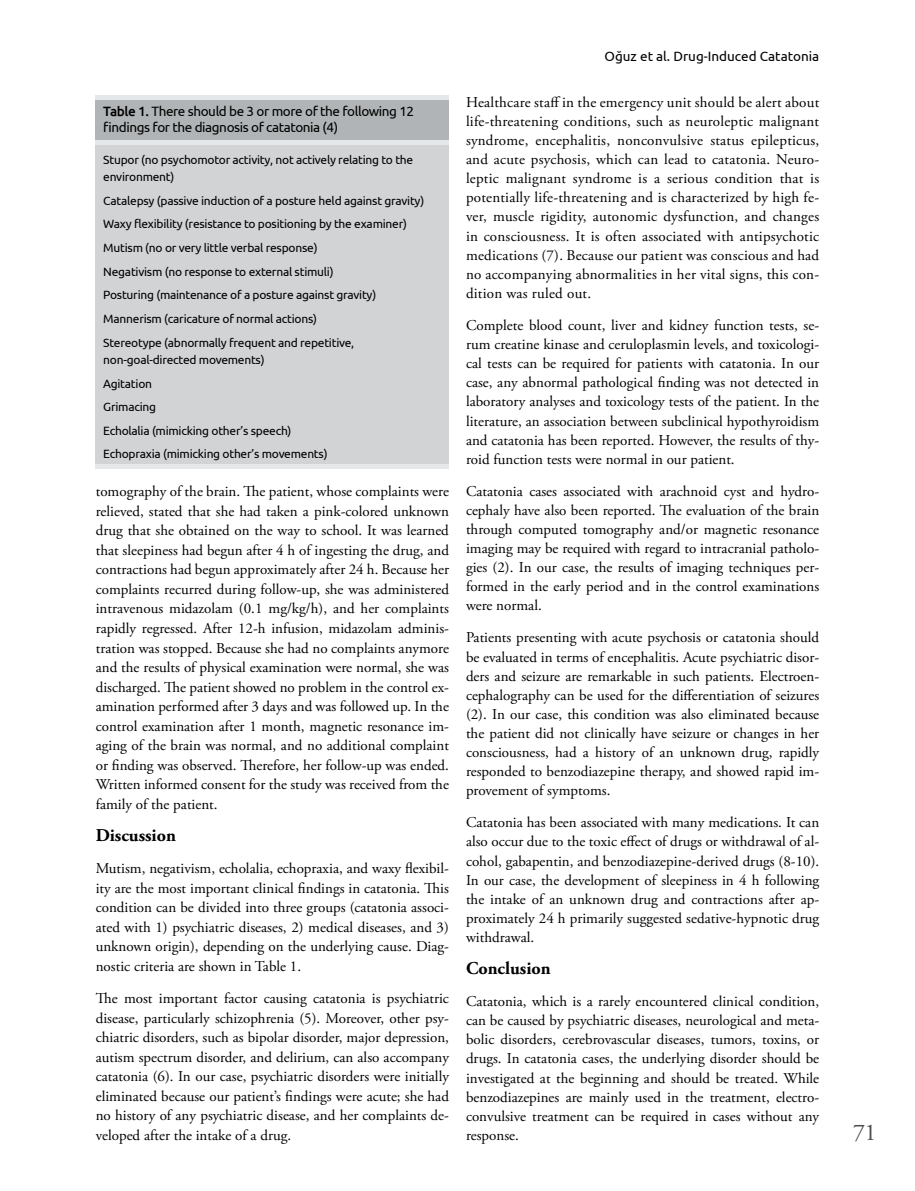
<style>
.page{position:relative;width:915px;height:1191px;background:#fff}
.page>*{position:absolute;margin:0;border:0;box-sizing:border-box;transform-origin:0 0}
.t1{font:24px "Adobe Garamond Pro";color:#4d4d4f}
.t2{font:700 18px "Adobe Garamond Pro";color:#000}
.t3{font:15px/19.2px "Adobe Garamond Pro";color:#000;text-align:justify}
.t4{font:13.5px/16.2px "Ubuntu";letter-spacing:-.03em;color:#000}
.t5{font:13.5px "Ubuntu";color:#000}
.t6{font:12px/23.7px "Ubuntu";letter-spacing:-.02em;color:#000}
.s1{font-weight:500}
</style>
<div class="page">
<div style="left:96px;top:99px;width:353px;height:41px;background:#b1b4b6"></div>
<div style="left:96px;top:144px;width:353px;height:322px;background:#d1d3d4"></div>
<div style="left:96px;top:140px;width:353px;height:5px;background:#e6e7e8"></div>
<hr style="left:96px;top:96px;width:353px;height:4px;background:#e6e7e8">
<hr style="left:96px;top:464px;width:353px;height:4px;background:#e6e7e8">
<p class="t4" style="left:103px;top:103px;width:312px"><span class="s1">Table 1.</span> There should be 3 or more of the following 12 findings for the diagnosis of catatonia (4)</p>
<p class="t6" style="left:103px;top:151px;width:311px;line-height:17.2px">Stupor (no psychomotor activity, not actively relating to the environment)</p>
<p class="t6" style="left:103px;top:188px;width:322px">Catalepsy (passive induction of a posture held against gravity)<br>Waxy flexibility (resistance to positioning by the examiner)<br>Mutism (no or very little verbal response)<br>Negativism (no response to external stimuli)<br>Posturing (maintenance of a posture against gravity)<br>Mannerism (caricature of normal actions)<br>Stereotype (abnormally frequent and repetitive,</p>
<p class="t6" style="left:103px;top:347px;width:226px">non-goal-directed movements)<br>Agitation<br>Grimacing<br>Echolalia (mimicking other’s speech)<br>Echopraxia (mimicking other’s movements)</p>
<p class="t3" style="left:96px;top:482px;width:354px">tomography of the brain. The patient, whose complaints were relieved, stated that she had taken a pink-colored unknown drug that she obtained on the way to school. It was learned that sleepiness had begun after 4 h of ingesting the drug, and contractions had begun approximately after 24 h. Because her complaints recurred during follow-up, she was administered intravenous midazolam (0.1 mg/kg/h), and her complaints rapidly regressed. After 12-h infusion, midazolam adminis&shy;tration was stopped. Because she had no complaints anymore and the results of physical examination were normal, she was discharged. The patient showed no problem in the control ex&shy;amination performed after 3 days and was followed up. In the control examination after 1 month, magnetic resonance im&shy;aging of the brain was normal, and no additional complaint or finding was observed. Therefore, her follow-up was ended.<br>Written informed consent for the study was received from the family of the patient.</p>
<p class="t2" style="left:96px;top:825px;width:82px">Discussion</p>
<p class="t3" style="left:96px;top:859px;width:354px">Mutism, negativism, echolalia, echopraxia, and waxy flexibil&shy;ity are the most important clinical findings in catatonia. This condition can be divided into three groups (catatonia associ&shy;ated with 1) psychiatric diseases, 2) medical diseases, and 3) unknown origin), depending on the underlying cause. Diag&shy;nostic criteria are shown in Table 1.</p>
<p class="t3" style="left:96px;top:989px;width:354px">The most important factor causing catatonia is psychiatric disease, particularly schizophrenia (5). Moreover, other psy&shy;chiatric disorders, such as bipolar disorder, major depression, autism spectrum disorder, and delirium, can also accompany catatonia (6). In our case, psychiatric disorders were initially eliminated because our patient’s findings were acute; she had no history of any psychiatric disease, and her complaints de&shy;veloped after the intake of a drug.</p>
<p class="t5" style="left:604px;top:48px;width:216px">Oğuz et al. Drug-Induced Catatonia</p>
<p class="t3" style="left:466px;top:93px;width:354px">Healthcare staff in the emergency unit should be alert about life-threatening conditions, such as neuroleptic malignant syndrome, encephalitis, nonconvulsive status epilepticus, and acute psychosis, which can lead to catatonia. Neuro&shy;leptic malignant syndrome is a serious condition that is potentially life-threatening and is characterized by high fe&shy;ver, muscle rigidity, autonomic dysfunction, and changes in consciousness. It is often associated with antipsychotic medications (7). Because our patient was conscious and had no accompanying abnormalities in her vital signs, this con&shy;dition was ruled out.</p>
<p class="t3" style="left:466px;top:316px;width:354px">Complete blood count, liver and kidney function tests, se&shy;rum creatine kinase and ceruloplasmin levels, and toxicologi&shy;cal tests can be required for patients with catatonia. In our case, any abnormal pathological finding was not detected in laboratory analyses and toxicology tests of the patient. In the literature, an association between subclinical hypothyroidism and catatonia has been reported. However, the results of thy&shy;roid function tests were normal in our patient.</p>
<p class="t3" style="left:466px;top:482px;width:354px">Catatonia cases associated with arachnoid cyst and hydro&shy;cephaly have also been reported. The evaluation of the brain through computed tomography and/or magnetic resonance imaging may be required with regard to intracranial patholo&shy;gies (2). In our case, the results of imaging techniques per&shy;formed in the early period and in the control examinations were normal.</p>
<p class="t3" style="left:466px;top:628px;width:354px">Patients presenting with acute psychosis or catatonia should be evaluated in terms of encephalitis. Acute psychiatric disor&shy;ders and seizure are remarkable in such patients. Electroen&shy;cephalography can be used for the differentiation of seizures (2). In our case, this condition was also eliminated because the patient did not clinically have seizure or changes in her consciousness, had a history of an unknown drug, rapidly responded to benzodiazepine therapy, and showed rapid im&shy;provement of symptoms.</p>
<p class="t3" style="left:466px;top:813px;width:354px">Catatonia has been associated with many medications. It can also occur due to the toxic effect of drugs or withdrawal of al&shy;cohol, gabapentin, and benzodiazepine-derived drugs (8-10).<br>In our case, the development of sleepiness in 4 h following the intake of an unknown drug and contractions after ap&shy;proximately 24 h primarily suggested sedative-hypnotic drug withdrawal.</p>
<p class="t2" style="left:466px;top:958px;width:86px">Conclusion</p>
<p class="t3" style="left:466px;top:992px;width:354px">Catatonia, which is a rarely encountered clinical condition, can be caused by psychiatric diseases, neurological and meta&shy;bolic disorders, cerebrovascular diseases, tumors, toxins, or drugs. In catatonia cases, the underlying disorder should be investigated at the beginning and should be treated. While benzodiazepines are mainly used in the treatment, electro&shy;convulsive treatment can be required in cases without any response.</p>
<h1 class="t1" style="left:853px;top:1118px;width:25px">71</h1>
</div>
